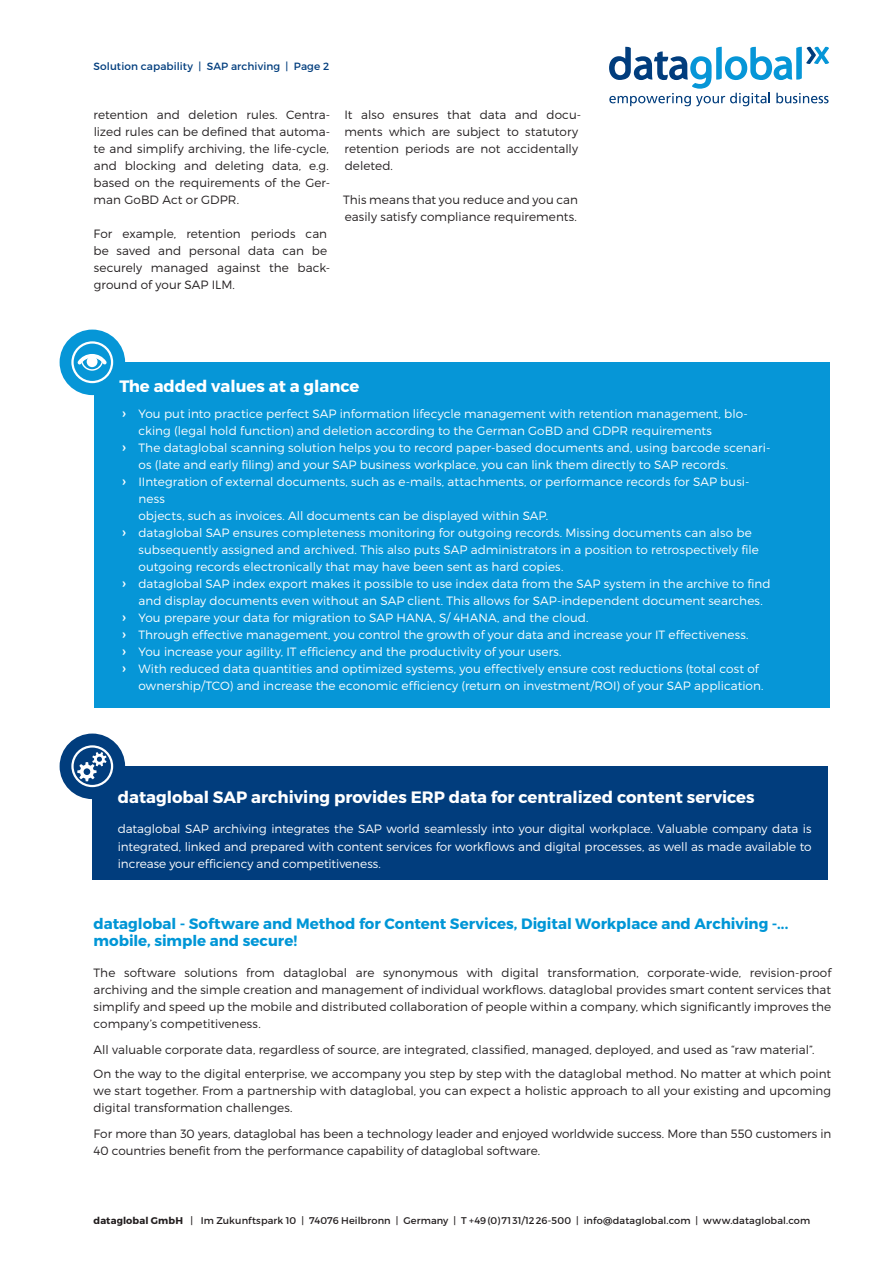
<style>
.page{position:relative;width:893px;height:1263px;background:#fff}
.page>*{position:absolute;margin:0;border:0;box-sizing:border-box;transform-origin:0 0}
.t1{font:700 16.5px "Montserrat";color:#fff}
.t2{font:700 15px/17px "Montserrat";color:#0096d6}
.t3{font:300 12px/17px "Montserrat";letter-spacing:.005em;color:#fff;text-align:justify}
.t4{font:300 12px/17px "Montserrat";letter-spacing:.005em;color:#231f20}
.t5{font:10.5px "Montserrat";letter-spacing:.01em;color:#013d7d}
.t6{font:9.75px "Montserrat";letter-spacing:.01em;color:#231f20}
.s1{font-weight:400;font-size:15px}
.s2{font-weight:700}
</style>
<div class="page">
<div style="left:94px;top:362px;width:735px;height:346px;background:#0696d7"></div>
<div style="left:92px;top:766px;width:736px;height:114px;background:#013d7d"></div>
<svg style="left:609px;top:47px;width:220px;height:59px"></svg>
<div style="left:60px;top:330px;width:65px;height:65px;background:#0696d7;border-radius:50%"></div>
<svg style="left:77px;top:354px;width:30px;height:17px"></svg>
<div style="left:87px;top:356px;width:11px;height:11px;background:#fff;border-radius:50%"></div>
<div style="left:71px;top:341px;width:42px;height:42px;border:2px solid #fff;border-radius:50%"></div>
<div style="left:60px;top:733px;width:65px;height:66px;background:#013d7d;border-radius:50%"></div>
<div style="left:71px;top:745px;width:42px;height:42px;border:2px solid #fff;border-radius:50%"></div>
<svg style="left:77px;top:752px;width:30px;height:29px"></svg>
<p class="t5" style="left:94px;top:60px;width:237px">Solution capability | SAP archiving | Page 2</p>
<p class="t4" style="left:93px;top:106px;width:238px">retention and deletion rules. Centra&shy;lized rules can be defined that automa&shy;te and simplify archiving, the life-cycle, and blocking and deleting data, e.g. based on the requirements of the Ger&shy;man GoBD Act or GDPR.</p>
<p class="t4" style="left:93px;top:225px;width:238px">For example, retention periods can be saved and personal data can be securely managed against the back&shy;ground of your SAP ILM.</p>
<p class="t4" style="left:344px;top:106px;width:238px">It also ensures that data and docu&shy;ments which are subject to statutory retention periods are not accidentally deleted.</p>
<p class="t4" style="left:343px;top:191px;width:236px">This means that you reduce and you can easily satisfy compliance requirements.</p>
<h1 class="t1" style="left:119px;top:376px;width:242px">The added values at a glance</h1>
<p class="t3" style="left:121px;top:405px;width:628px"><span class="s1">›</span> You put into practice perfect SAP information lifecycle management with retention management, blo-</p>
<p class="t3" style="left:139px;top:422px;width:575px">cking (legal hold function) and deletion according to the German GoBD and GDPR requirements</p>
<p class="t3" style="left:121px;top:439px;width:650px"><span class="s1">›</span> The dataglobal scanning solution helps you to record paper-based documents and, using barcode scenari-</p>
<p class="t3" style="left:139px;top:456px;width:591px">os (late and early filing) and your SAP business workplace, you can link them directly to SAP records.</p>
<p class="t3" style="left:121px;top:473px;width:630px"><span class="s1">›</span> IIntegration of external documents, such as e-mails, attachments, or performance records for SAP busi-</p>
<p class="t3" style="left:139px;top:490px;width:28px">ness</p>
<p class="t3" style="left:139px;top:507px;width:411px">objects, such as invoices. All documents can be displayed within SAP.</p>
<p class="t3" style="left:121px;top:524px;width:632px"><span class="s1">›</span> dataglobal SAP ensures completeness monitoring for outgoing records. Missing documents can also be</p>
<p class="t3" style="left:139px;top:541px;width:622px">subsequently assigned and archived. This also puts SAP administrators in a position to retrospectively file</p>
<p class="t3" style="left:139px;top:558px;width:426px">outgoing records electronically that may have been sent as hard copies.</p>
<p class="t3" style="left:121px;top:575px;width:651px"><span class="s1">›</span> dataglobal SAP index export makes it possible to use index data from the SAP system in the archive to find</p>
<p class="t3" style="left:139px;top:592px;width:626px">and display documents even without an SAP client. This allows for SAP-independent document searches.</p>
<p class="t3" style="left:121px;top:609px;width:469px"><span class="s1">›</span> You prepare your data for migration to SAP HANA, S/ 4HANA, and the cloud.</p>
<p class="t3" style="left:121px;top:626px;width:629px"><span class="s1">›</span> Through effective management, you control the growth of your data and increase your IT effectiveness.</p>
<p class="t3" style="left:121px;top:643px;width:442px"><span class="s1">›</span> You increase your agility, IT efficiency and the productivity of your users.</p>
<p class="t3" style="left:121px;top:660px;width:639px"><span class="s1">›</span> With reduced data quantities and optimized systems, you effectively ensure cost reductions (total cost of</p>
<p class="t3" style="left:139px;top:677px;width:627px">ownership/TCO) and increase the economic efficiency (return on investment/ROI) of your SAP application.</p>
<h1 class="t1" style="left:118px;top:786px;width:638px">dataglobal SAP archiving provides ERP data for centralized content services</h1>
<p class="t3" style="left:118px;top:820px;width:695px">dataglobal SAP archiving integrates the SAP world seamlessly into your digital workplace. Valuable company data is integrated, linked and prepared with content services for workflows and digital processes, as well as made available to increase your efficiency and competitiveness.</p>
<p class="t2" style="left:94px;top:916px;width:696px">dataglobal - Software and Method for Content Services, Digital Workplace and Archiving -... mobile, simple and secure!</p>
<p class="t4" style="left:94px;top:964px;width:739px;text-align:justify">The software solutions from dataglobal are synonymous with digital transformation, corporate-wide, revision-proof archiving and the simple creation and management of individual workflows. dataglobal provides smart content services that simplify and speed up the mobile and distributed collaboration of people within a company, which significantly improves the company’s competitiveness.</p>
<p class="t4" style="left:94px;top:1037px;width:739px;line-height:24px">All valuable corporate data, regardless of source, are integrated, classified, managed, deployed, and used as “raw material”.<br>On the way to the digital enterprise, we accompany you step by step with the dataglobal method. No matter at which point</p>
<p class="t4" style="left:94px;top:1082px;width:739px">we start together. From a partnership with dataglobal, you can expect a holistic approach to all your existing and upcoming digital transformation challenges.</p>
<p class="t4" style="left:94px;top:1125px;width:739px">For more than 30 years, dataglobal has been a technology leader and enjoyed worldwide success. More than 550 customers in<br>40 countries benefit from the performance capability of dataglobal software.</p>
<p class="t6" style="left:94px;top:1214px;width:718px"><span class="s2">dataglobal GmbH</span> | Im Zukunftspark 10 | 74076 Heilbronn | Germany | T +49(0)7131/1226-500 | info@dataglobal.com | www.dataglobal.com</p>
</div>
